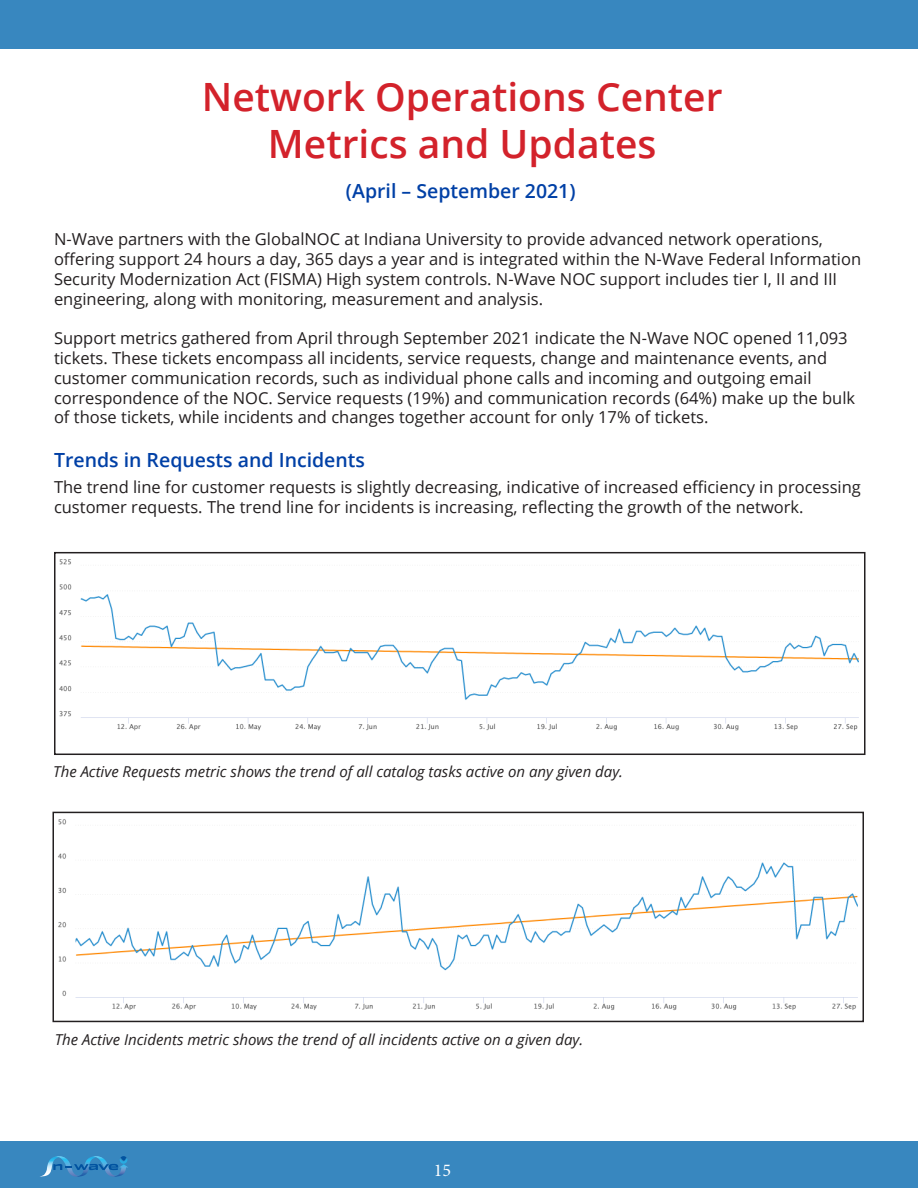
<style>
.page{position:relative;width:918px;height:1188px;background:#fff}
.page>*{position:absolute;margin:0;border:0;box-sizing:border-box;transform-origin:0 0}
.Main_Heading_-_Red{font:600 39px "Open Sans";color:#d3222b}
.Sub_Heading{font:600 19.5px "Open Sans";color:#0040a6}
.t1{font:18px "Minion Pro";color:#fff}
.Newsletter_Body_-_Op{font:16.5px/19.8px "Open Sans";color:#231f20}
.Newsletter_Body_-_Ca{font:italic 15px "Open Sans";color:#231f20}
</style>
<div class="page">
<div style="left:0;top:0;width:918px;height:49px;background:#3887bf"></div>
<div style="left:0;top:1141px;width:918px;height:47px;background:#3887bf"></div>
<svg style="left:40px;top:1156px;width:88px;height:21px"></svg>
<img style="left:59px;top:559px;width:800px;height:172px">
<div style="left:54px;top:552px;width:812px;height:203px;border:2px solid #231f20"></div>
<img style="left:58px;top:819px;width:800px;height:192px">
<div style="left:52px;top:812px;width:812px;height:210px;border:2px solid #231f20"></div>
<p class="Main_Heading_-_Red" style="left:202px;top:70px;width:522px">Network Operations Center</p>
<p class="Main_Heading_-_Red" style="left:268px;top:117px;width:390px">Metrics and Updates</p>
<p class="Sub_Heading" style="left:346px;top:177px;width:231px">(April – September 2021)</p>
<p class="Newsletter_Body_-_Op" style="left:54px;top:229px;width:809px">N-Wave partners with the GlobalNOC at Indiana University to provide advanced network operations, offering support 24 hours a day, 365 days a year and is integrated within the N-Wave Federal Information Security Modernization Act (FISMA) High system controls. N-Wave NOC support includes tier I, II and III engineering, along with monitoring, measurement and analysis.</p>
<p class="Newsletter_Body_-_Op" style="left:54px;top:328px;width:803px">Support metrics gathered from April through September 2021 indicate the N-Wave NOC opened 11,093 tickets. These tickets encompass all incidents, service requests, change and maintenance events, and customer communication records, such as individual phone calls and incoming and outgoing email correspondence of the NOC. Service requests (19%) and communication records (64%) make up the bulk of those tickets, while incidents and changes together account for only 17% of tickets.</p>
<p class="Sub_Heading" style="left:54px;top:446px;width:313px">Trends in Requests and Incidents</p>
<p class="Newsletter_Body_-_Op" style="left:54px;top:477px;width:808px">The trend line for customer requests is slightly decreasing, indicative of increased efficiency in processing customer requests. The trend line for incidents is increasing, reflecting the growth of the network.</p>
<p class="Newsletter_Body_-_Ca" style="left:53px;top:761px;width:571px">The Active Requests metric shows the trend of all catalog tasks active on any given day.</p>
<p class="Newsletter_Body_-_Ca" style="left:55px;top:1029px;width:530px">The Active Incidents metric shows the trend of all incidents active on a given day.</p>
<p class="t1" style="left:434px;top:1158px;width:19px">15</p>
</div>
